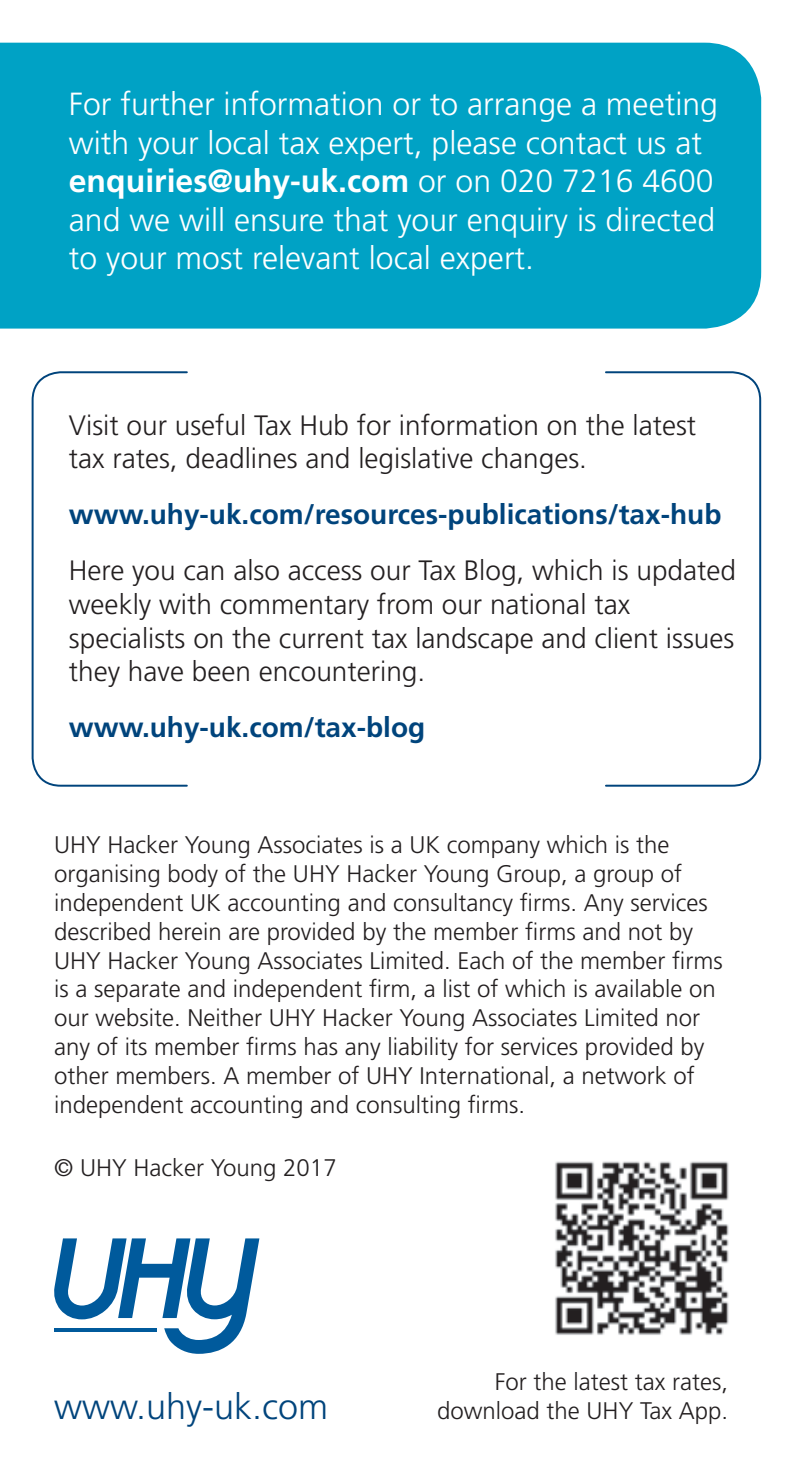
<style>
.page{position:relative;width:794px;height:1475px;background:#fff}
.page>*{position:absolute;margin:0;border:0;box-sizing:border-box;transform-origin:0 0}
.t1{font:300 36px "Frutiger";color:#00447c}
.t2{font:300 32px/38.4px "Frutiger";color:#fff}
.t3{font:300 28px/33.6px "Frutiger";color:#231f20}
.t4{font:700 28px "Frutiger";color:#00447c}
.t5{font:300 24px/28.8px "Frutiger";color:#231f20}
.s1{font-weight:700}
</style>
<div class="page">
<hr style="left:793px;top:1054px;width:1px;height:420px;background:#00a2c5">
<div style="left:0;top:43px;width:761px;height:285px;background:#00a2c5"></div>
<svg style="left:54px;top:1238px;width:205px;height:115px"></svg>
<img style="left:555px;top:1161px;width:174px;height:174px">
<svg style="left:31px;top:371px;width:157px;height:416px"></svg>
<svg style="left:605px;top:371px;width:157px;height:416px"></svg>
<h2 class="t2" style="left:69px;top:86px;width:650px">For further information or to arrange a meeting with your local tax expert, please contact us at <span class="s1">enquiries@uhy-uk.com</span> or on 020 7216 4600 and we will ensure that your enquiry is directed to your most relevant local expert.</h2>
<p class="t3" style="left:69px;top:408px;width:629px">Visit our useful Tax Hub for information on the latest tax rates, deadlines and legislative changes.</p>
<p class="t4" style="left:69px;top:498px;width:654px">www.uhy-uk.com/resources-publications/tax-hub</p>
<p class="t3" style="left:69px;top:554px;width:668px">Here you can also access our Tax Blog, which is updated weekly with commentary from our national tax specialists on the current tax landscape and client issues they have been encountering.</p>
<p class="t4" style="left:69px;top:711px;width:358px">www.uhy-uk.com/tax-blog</p>
<p class="t5" style="left:54px;top:830px;width:670px">UHY Hacker Young Associates is a UK company which is the organising body of the UHY Hacker Young Group, a group of independent UK accounting and consultancy firms. Any services described herein are provided by the member firms and not by UHY Hacker Young Associates Limited. Each of the member firms is a separate and independent firm, a list of which is available on our website. Neither UHY Hacker Young Associates Limited nor any of its member firms has any liability for services provided by other members. A member of UHY International, a network of independent accounting and consulting firms.</p>
<p class="t5" style="left:54px;top:1152px;width:284px">© UHY Hacker Young 2017</p>
<h1 class="t1" style="left:54px;top:1385px;width:276px">www.uhy-uk.com</h1>
<p class="t5" style="left:437px;top:1367px;width:292px;text-align:right">For the latest tax rates, download the UHY Tax App.</p>
</div>
